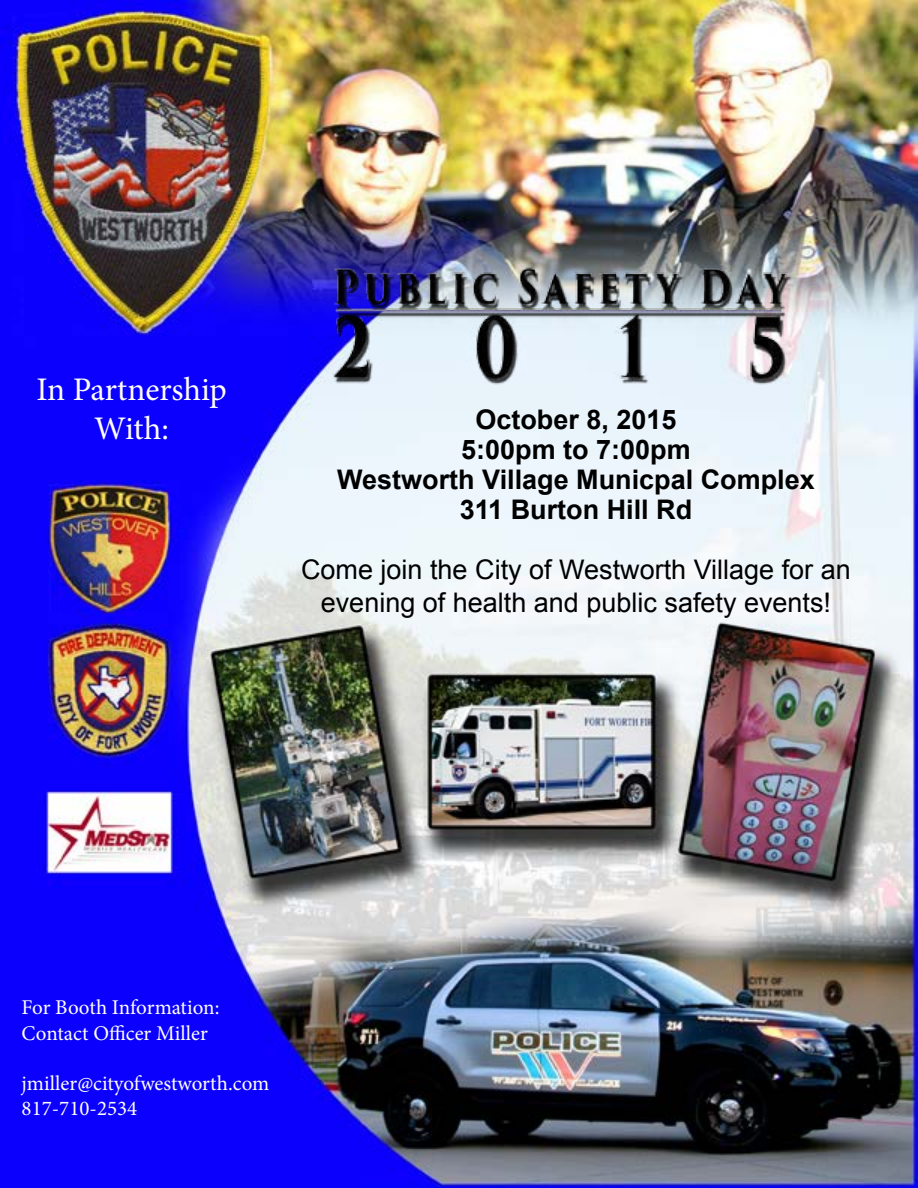
<style>
.page{position:relative;width:918px;height:1188px;background:#fff}
.page>*{position:absolute;margin:0;border:0;box-sizing:border-box;transform-origin:0 0}
.t1{font:33px/39.6px "Minion Pro";letter-spacing:-.005em;color:#fff;text-align:center}
.t2{font:27px/32.4px "Arial";color:#000;text-align:center}
.t3{font:700 27px/30px "Arial";color:#000;text-align:center}
.t4{font:21px/25.2px "Minion Pro";color:#fff}
</style>
<div class="page">
<img style="left:0;top:0;width:918px;height:1188px">
<img style="left:288px;top:229px;width:550px;height:180px">
<h1 class="t1" style="left:36px;top:370px;width:192px">In Partnership<br>With:</h1>
<p class="t3" style="left:337px;top:405px;width:479px">October 8, 2015<br>5:00pm to 7:00pm<br>Westworth Village Municpal Complex<br>311 Burton Hill Rd</p>
<p class="t2" style="left:301px;top:553px;width:551px">Come join the City of Westworth Village for an evening of health and public safety events!</p>
<p class="t4" style="left:22px;top:995px;width:199px">For Booth Information:<br>Contact Officer Miller</p>
<p class="t4" style="left:22px;top:1071px;width:249px">jmiller@cityofwestworth.com<br>817-710-2534</p>
</div>
